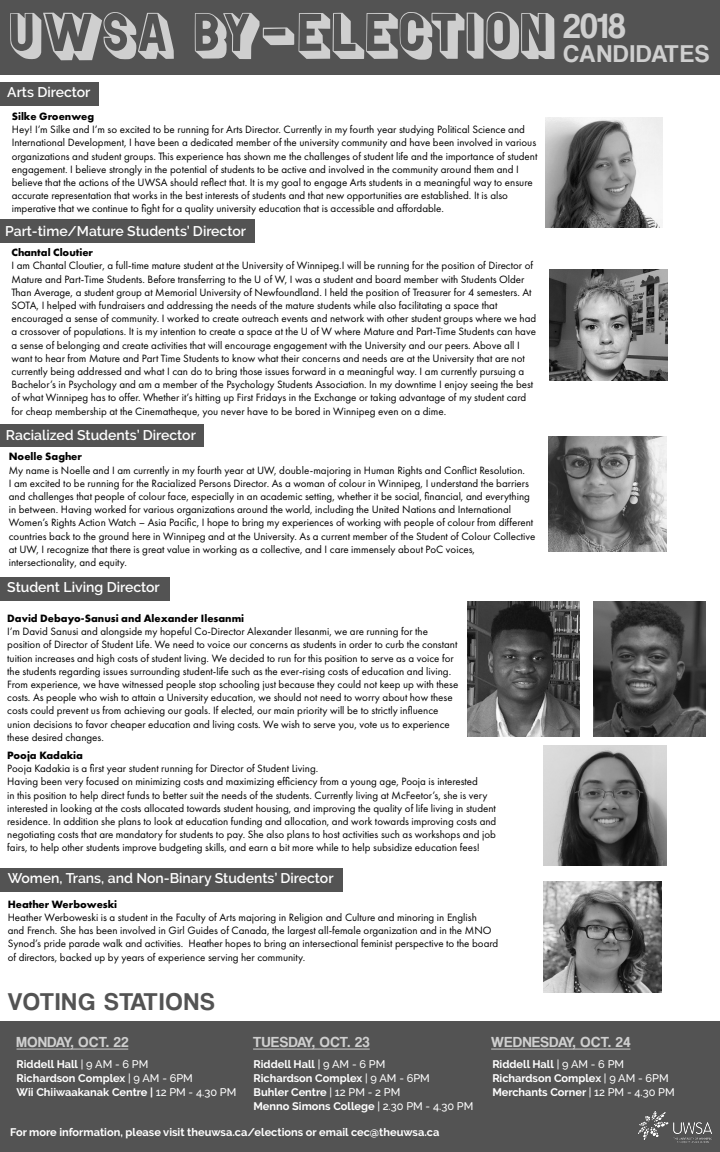
<style>
.page{position:relative;width:720px;height:1152px;background:#fff}
.page>*{position:absolute;margin:0;border:0;box-sizing:border-box;transform-origin:0 0}
.t1{font:53px "WTR Gothic Open Shaded";color:#cfcfcf}
.t2{font:36px "Coolvetica Rg";color:#cfcfcf}
.t3{font:25px "Coolvetica Rg";letter-spacing:.07em;color:#535353}
.t4{font:25px "Coolvetica Rg";letter-spacing:.07em;color:#cfcfcf}
.t5{font:15px "Coolvetica Rg";letter-spacing:.04em;color:#cfcfcf}
.t6{font:600 14px "Raleway";color:#fff}
.t7{font:11px/13.2px "Futura PT";color:#000}
.t8{font:700 11px/14px "Raleway";color:#fff}
.t9{font:700 11px "Futura PT";color:#000}
.s1{font-weight:500}
</style>
<div class="page">
<div style="left:0;top:220px;width:255px;height:23px;background:#535353"></div>
<div style="left:0;top:82px;width:99px;height:24px;background:#535353"></div>
<div style="left:0;top:425px;width:204px;height:22px;background:#535353"></div>
<div style="left:0;top:577px;width:169px;height:23px;background:#535353"></div>
<div style="left:0;top:868px;width:343px;height:23px;background:#535353"></div>
<img style="left:546px;top:117px;width:116px;height:111px">
<img style="left:550px;top:269px;width:117px;height:112px">
<img style="left:548px;top:437px;width:118px;height:114px">
<img style="left:544px;top:746px;width:123px;height:119px">
<img style="left:544px;top:881px;width:118px;height:112px">
<div style="left:0;top:0;width:720px;height:75px;background:#535353"></div>
<img style="left:594px;top:602px;width:112px;height:134px">
<img style="left:467px;top:602px;width:113px;height:134px">
<div style="left:0;top:1022px;width:720px;height:130px;background:#535353"></div>
<hr style="left:17px;top:1049px;width:111px;height:1px;background:#cfcfcf">
<hr style="left:253px;top:1049px;width:117px;height:1px;background:#cfcfcf">
<hr style="left:491px;top:1049px;width:139px;height:1px;background:#cfcfcf">
<img style="left:638px;top:1111px;width:74px;height:32px">
<p class="t1" style="left:9px;top:12px;width:549px">UWSA BY-ELECTION</p>
<p class="t2" style="left:564px;top:5px;width:64px">2018</p>
<p class="t4" style="left:564px;top:39px;width:147px">CANDIDATES</p>
<p class="t6" style="left:7px;top:84px;width:85px">Arts Director</p>
<p class="t9" style="left:12px;top:109px;width:84px">Silke Groenweg</p>
<p class="t7" style="left:12px;top:123px;width:527px">Hey! I’m Silke and I’m so excited to be running for Arts Director. Currently in my fourth year studying Political Science and International Development, I have been a dedicated member of the university community and have been involved in various organizations and student groups. This experience has shown me the challenges of student life and the importance of student engagement. I believe strongly in the potential of students to be active and involved in the community around them and I believe that the actions of the UWSA should reflect that. It is my goal to engage Arts students in a meaningful way to ensure accurate representation that works in the best interests of students and that new opportunities are established. It is also imperative that we continue to fight for a quality university education that is accessible and affordable.</p>
<p class="t6" style="left:5px;top:223px;width:242px">Part-time/Mature Students’ Director</p>
<p class="t9" style="left:12px;top:245px;width:83px">Chantal Cloutier</p>
<p class="t7" style="left:12px;top:259px;width:526px">I am Chantal Cloutier, a full-time mature student at the University of Winnipeg.I will be running for the position of Director of Mature and Part-Time Students. Before transferring to the U of W, I was a student and board member with Students Older Than Average, a student group at Memorial University of Newfoundland. I held the position of Treasurer for 4 semesters. At SOTA, I helped with fundraisers and addressing the needs of the mature students while also facilitating a space that encouraged a sense of community. I worked to create outreach events and network with other student groups where we had a crossover of populations. It is my intention to create a space at the U of W where Mature and Part-Time Students can have a sense of belonging and create activities that will encourage engagement with the University and our peers. Above all I want to hear from Mature and Part Time Students to know what their concerns and needs are at the University that are not currently being addressed and what I can do to bring those issues forward in a meaningful way. I am currently pursuing a Bachelor’s in Psychology and am a member of the Psychology Students Association. In my downtime I enjoy seeing the best of what Winnipeg has to offer. Whether it’s hitting up First Fridays in the Exchange or taking advantage of my student card for cheap membership at the Cinematheque, you never have to be bored in Winnipeg even on a dime.</p>
<p class="t9" style="left:9px;top:450px;width:75px">Noelle Sagher</p>
<p class="t7" style="left:9px;top:463px;width:528px">My name is Noelle and I am currently in my fourth year at UW, double-majoring in Human Rights and Conflict Resolution.<br>I am excited to be running for the Racialized Persons Director. As a woman of colour in Winnipeg, I understand the barriers and challenges that people of colour face, especially in an academic setting, whether it be social, financial, and everything in between. Having worked for various organizations around the world, including the United Nations and International Women’s Rights Action Watch – Asia Pacific, I hope to bring my experiences of working with people of colour from different countries back to the ground here in Winnipeg and at the University. As a current member of the Student of Colour Collective at UW, I recognize that there is great value in working as a collective, and I care immensely about PoC voices, intersectionality, and equity.</p>
<p class="t6" style="left:6px;top:427px;width:191px">Racialized Students’ Director</p>
<p class="t6" style="left:7px;top:579px;width:154px">Student Living Director</p>
<p class="t9" style="left:7px;top:611px;width:238px">David Debayo-Sanusi and Alexander Ilesanmi</p>
<p class="t7" style="left:7px;top:625px;width:422px">I’m David Sanusi and alongside my hopeful Co-Director Alexander Ilesanmi, we are running for the</p>
<p class="t7" style="left:7px;top:638px;width:453px">position of Director of Student Life. We need to voice our concerns as students in order to curb the constant tuition increases and high costs of student living. We decided to run for this position to serve as a voice for the students regarding issues surrounding student-life such as the ever-rising costs of education and living.<br>From experience, we have witnessed people stop schooling just because they could not keep up with these costs. As people who wish to attain a University education, we should not need to worry about how these costs could prevent us from achieving our goals. If elected, our main priority will be to strictly influence union decisions to favor cheaper education and living costs. We wish to serve you, vote us to experience these desired changes.</p>
<p class="t9" style="left:7px;top:748px;width:77px">Pooja Kadakia</p>
<p class="t7" style="left:7px;top:762px;width:313px">Pooja Kadakia is a first year student running for Director of Student Living.</p>
<p class="t7" style="left:7px;top:775px;width:491px">Having been very focused on minimizing costs and maximizing efficiency from a young age, Pooja is interested<br>in this position to help direct funds to better suit the needs of the students. Currently living at McFeetor’s, she is very interested in looking at the costs allocated towards student housing, and improving the quality of life living in student residence. In addition she plans to look at education funding and allocation, and work towards improving costs and negotiating costs that are mandatory for students to pay. She also plans to host activities such as workshops and job fairs, to help other students improve budgeting skills, and earn a bit more while to help subsidize education fees!</p>
<p class="t6" style="left:8px;top:870px;width:327px">Women, Trans, and Non-Binary Students’ Director</p>
<p class="t9" style="left:8px;top:897px;width:111px">Heather Werboweski</p>
<p class="t7" style="left:8px;top:911px;width:492px">Heather Werboweski is a student in the Faculty of Arts majoring in Religion and Culture and minoring in English<br>and French. She has been involved in Girl Guides of Canada, the largest all-female organization and in the MNO Synod’s pride parade walk and activities. Heather hopes to bring an intersectional feminist perspective to the board of directors, backed up by years of experience serving her community.</p>
<p class="t3" style="left:8px;top:987px;width:208px">VOTING STATIONS</p>
<p class="t5" style="left:17px;top:1033px;width:113px">MONDAY, OCT. 22</p>
<p class="t5" style="left:253px;top:1033px;width:118px">TUESDAY, OCT. 23</p>
<p class="t8" style="left:17px;top:1057px;width:133px">Riddell Hall <span class="s1">| 9 AM - 6 PM</span></p>
<p class="t8" style="left:17px;top:1071px;width:178px">Richardson Complex <span class="s1">| 9 AM - 6PM</span></p>
<p class="t8" style="left:17px;top:1085px;width:221px">Wii Chiiwaakanak Centre | <span class="s1">12 PM - 4.30 PM</span></p>
<p class="t8" style="left:254px;top:1057px;width:133px">Riddell Hall <span class="s1">| 9 AM - 6 PM</span></p>
<p class="t8" style="left:254px;top:1071px;width:178px">Richardson Complex <span class="s1">| 9 AM - 6PM</span></p>
<p class="t8" style="left:254px;top:1085px;width:221px">Buhler Centre <span class="s1">| 12 PM - 2 PM<br></span>Menno Simons College <span class="s1">| 2.30 PM - 4.30 PM</span></p>
<p class="t8" style="left:10px;top:1125px;width:431px">For more information, please visit theuwsa.ca/elections or email cec@theuwsa.ca</p>
<p class="t5" style="left:491px;top:1033px;width:141px">WEDNESDAY, OCT. 24</p>
<p class="t8" style="left:492px;top:1057px;width:133px">Riddell Hall <span class="s1">| 9 AM - 6 PM</span></p>
<p class="t8" style="left:492px;top:1071px;width:178px">Richardson Complex <span class="s1">| 9 AM - 6PM</span></p>
<p class="t8" style="left:492px;top:1085px;width:184px">Merchants Corner <span class="s1">| 12 PM - 4.30 PM</span></p>
</div>
